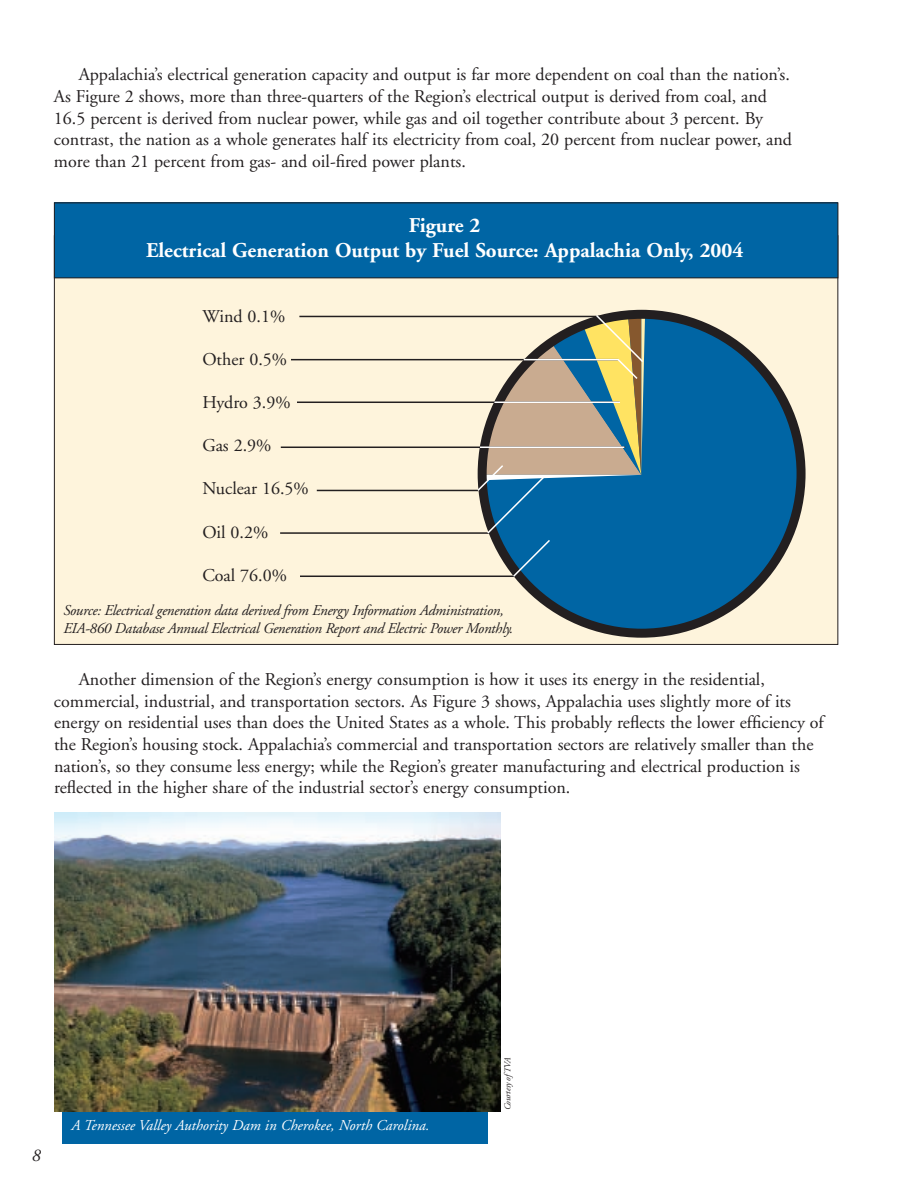
<style>
.page{position:relative;width:918px;height:1188px;background:#fff}
.page>*{position:absolute;margin:0;border:0;box-sizing:border-box;transform-origin:0 0}
.t1{font:700 21px/25.2px "Adobe Garamond";color:#fff;text-align:center}
.t2{font:18px/21.6px "Adobe Garamond";color:#231f20}
.t3{font:italic 18px "Adobe Garamond";color:#231f20}
.t4{font:italic 15px/18px "Adobe Garamond";letter-spacing:-.02em;color:#231f20}
.t5{font:italic 15px "Adobe Garamond";color:#fff}
.t6{font:italic 9px "Adobe Garamond";color:#231f20}
</style>
<div class="page">
<div style="left:54px;top:236px;width:784px;height:408px;background:#fef4dc"></div>
<div style="left:54px;top:203px;width:784px;height:75px;background:#0065a4"></div>
<div style="left:54px;top:202px;width:784px;height:76px;border:1px solid #231f20"></div>
<svg style="left:515px;top:310px;width:291px;height:328px"></svg>
<hr style="left:299px;top:316px;width:342px;height:1px;background:#231f20">
<hr style="left:291px;top:359px;width:327px;height:1px;background:#231f20">
<hr style="left:297px;top:402px;width:323px;height:1px;background:#231f20">
<hr style="left:281px;top:447px;width:344px;height:1px;background:#231f20">
<hr style="left:317px;top:490px;width:162px;height:1px;background:#231f20">
<hr style="left:280px;top:532px;width:210px;height:2px;background:#231f20">
<hr style="left:300px;top:576px;width:216px;height:1px;background:#231f20">
<svg style="left:476px;top:310px;width:169px;height:268px"></svg>
<div style="left:62px;top:1048px;width:426px;height:96px;background:#0065a4"></div>
<img style="left:54px;top:812px;width:447px;height:299px">
<p class="t2" style="left:54px;top:64px;width:740px;text-indent:25px">Appalachia’s electrical generation capacity and output is far more dependent on coal than the nation’s.<br>As Figure 2 shows, more than three-quarters of the Region’s electrical output is derived from coal, and 16.5 percent is derived from nuclear power, while gas and oil together contribute about 3 percent. By contrast, the nation as a whole generates half its electricity from coal, 20 percent from nuclear power, and more than 21 percent from gas- and oil-fired power plants.</p>
<p class="t1" style="left:146px;top:213px;width:599px">Figure 2<br>Electrical Generation Output by Fuel Source: Appalachia Only, 2004</p>
<p class="t2" style="left:202px;top:306px;width:84px">Wind 0.1%</p>
<p class="t2" style="left:202px;top:349px;width:86px">Other 0.5%</p>
<p class="t2" style="left:202px;top:392px;width:90px">Hydro 3.9%</p>
<p class="t2" style="left:202px;top:435px;width:71px">Gas 2.9%</p>
<p class="t2" style="left:202px;top:478px;width:108px">Nuclear 16.5%</p>
<p class="t2" style="left:202px;top:522px;width:67px">Oil 0.2%</p>
<p class="t2" style="left:202px;top:565px;width:86px">Coal 76.0%</p>
<p class="t4" style="left:63px;top:601px;width:451px">Source: Electrical generation data derived from Energy Information Administration,<br>EIA-860 Database Annual Electrical Generation Report and Electric Power Monthly.</p>
<p class="t2" style="left:54px;top:669px;width:771px;text-indent:25px">Another dimension of the Region’s energy consumption is how it uses its energy in the residential, commercial, industrial, and transportation sectors. As Figure 3 shows, Appalachia uses slightly more of its energy on residential uses than does the United States as a whole. This probably reflects the lower efficiency of the Region’s housing stock. Appalachia’s commercial and transportation sectors are relatively smaller than the nation’s, so they consume less energy; while the Region’s greater manufacturing and electrical production is reflected in the higher share of the industrial sector’s energy consumption.</p>
<p class="t3" style="left:32px;top:1146px;width:10px">8</p>
<p class="t5" style="left:72px;top:1118px;width:359px">A Tennessee Valley Authority Dam in Cherokee, North Carolina.</p>
<p class="t6" style="left:503px;top:1110px;width:55px;rotate:-90deg">Courtesy ofTVA</p>
</div>
